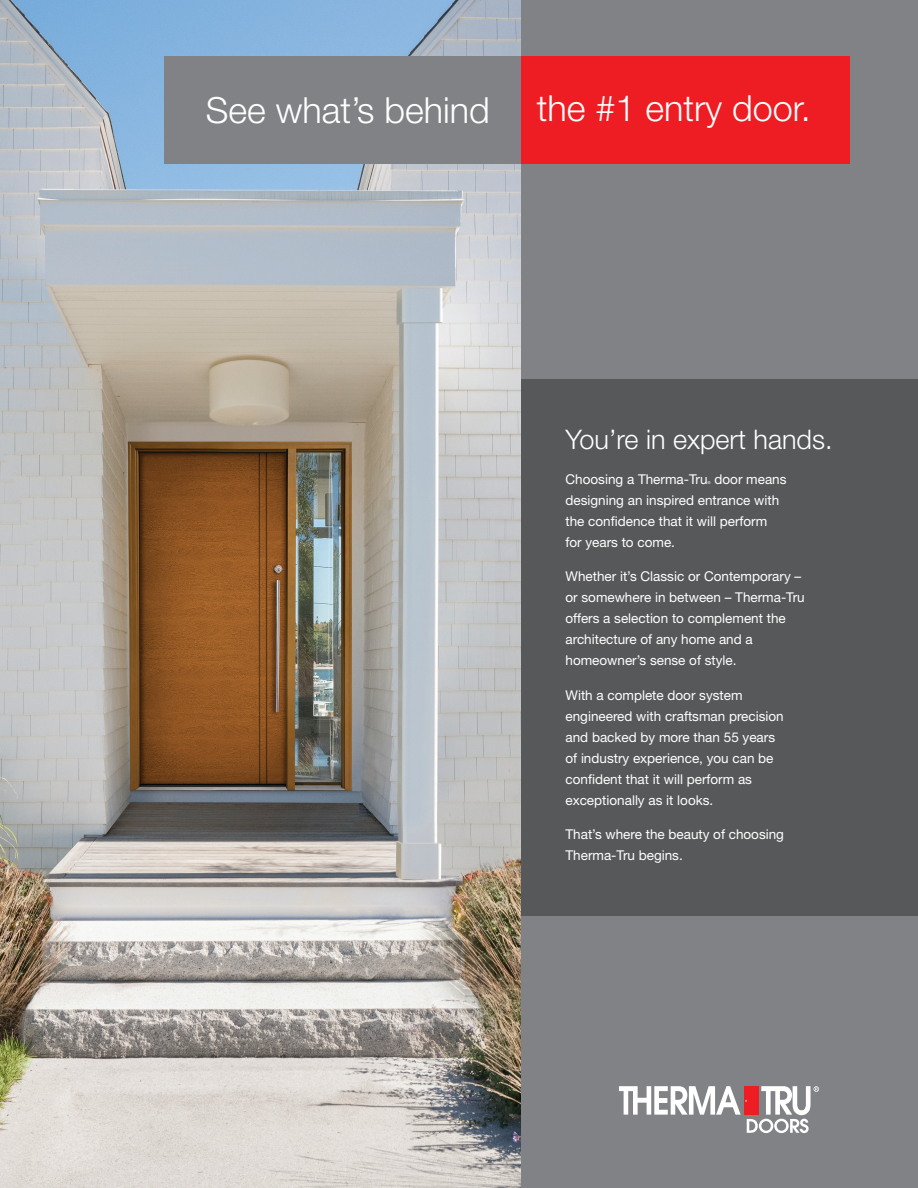
<style>
.page{position:relative;width:918px;height:1188px;background:#fff}
.page>*{position:absolute;margin:0;border:0;box-sizing:border-box;transform-origin:0 0}
.t1{font:300 36px "Helvetica Neue LT Std";color:#fff}
.Main_Head{font:300 27px "Helvetica Neue LT Std";color:#fff}
.Body_Text{font:13.5px/21px "Helvetica Neue LT Std";color:#fff}
.Body_Text-2{font:4.05px "Helvetica Neue LT Std";color:#fff}
</style>
<div class="page">
<div style="left:520px;top:0;width:398px;height:1188px;background:#808285"></div>
<div style="left:520px;top:379px;width:398px;height:537px;background:#57585a"></div>
<div style="left:520px;top:56px;width:330px;height:108px;background:#ee1d23"></div>
<svg style="left:619px;top:1086px;width:200px;height:47px"></svg>
<img style="left:0;top:0;width:520px;height:1188px">
<div style="left:165px;top:56px;width:356px;height:108px;background:#808285"></div>
<p class="t1" style="left:206px;top:88px;width:286px">See what’s behind</p>
<p class="t1" style="left:537px;top:86px;width:276px">the #1 entry door.</p>
<p class="Main_Head" style="left:566px;top:423px;width:269px">You’re in expert hands.</p>
<p class="Body_Text" style="left:566px;top:468px;width:144px">Choosing a Therma-Tru</p>
<p class="Body_Text-2" style="left:708px;top:480px;width:5px">®</p>
<p class="Body_Text" style="left:566px;top:468px;width:223px;text-indent:149px">door means designing an inspired entrance with the confidence that it will perform for years to come.</p>
<p class="Body_Text" style="left:566px;top:566px;width:241px">Whether it’s Classic or Contemporary – or somewhere in between – Therma-Tru offers a selection to complement the architecture of any home and a homeowner’s sense of style.</p>
<p class="Body_Text" style="left:566px;top:684px;width:220px">With a complete door system engineered with craftsman precision and backed by more than 55 years of industry experience, you can be confident that it will perform as exceptionally as it looks.</p>
<p class="Body_Text" style="left:566px;top:824px;width:220px">That’s where the beauty of choosing<br>Therma-Tru begins.</p>
</div>
